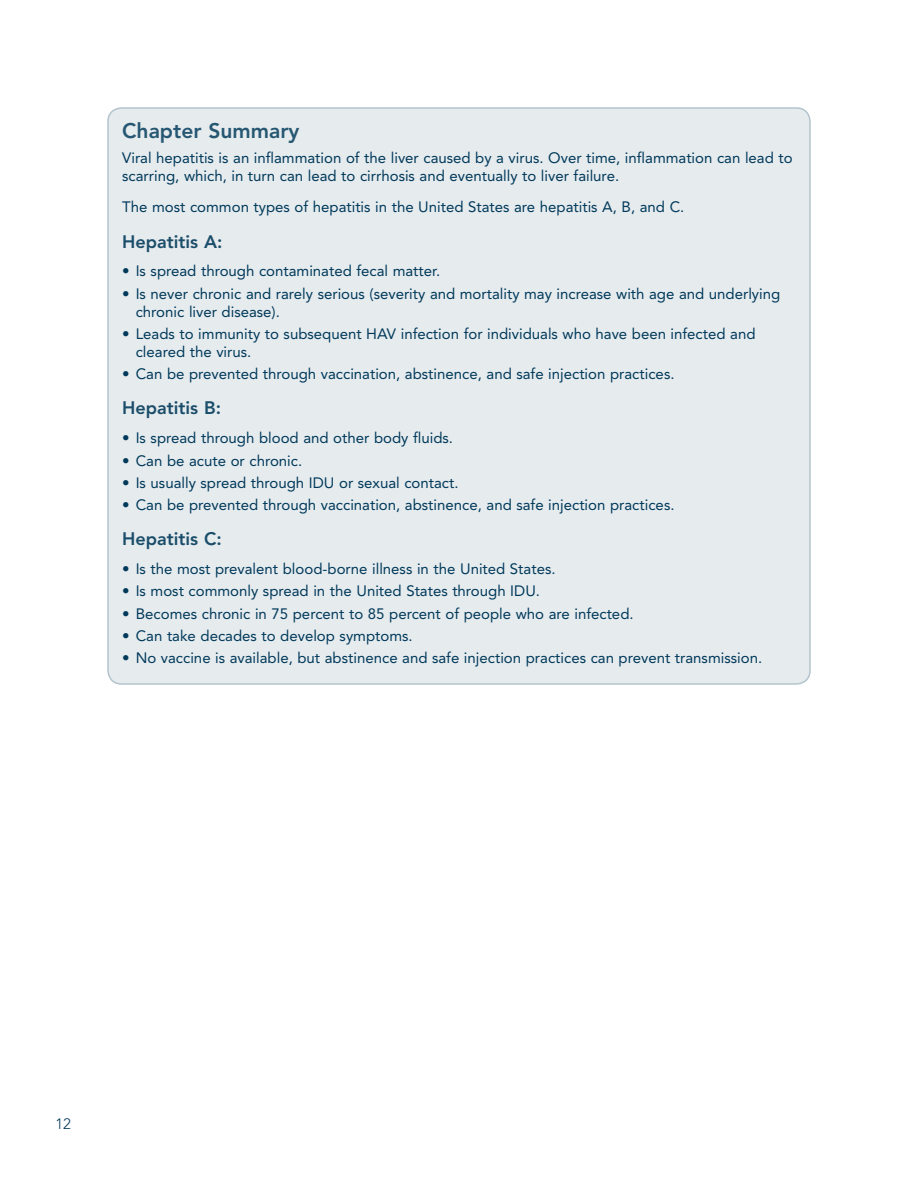
<style>
.page{position:relative;width:918px;height:1188px;background:#fff}
.page>*{position:absolute;margin:0;border:0;box-sizing:border-box;transform-origin:0 0}
.t1{font:800 21px "Avenir LT Std";color:#265772}
.t2{font:800 18px "Avenir LT Std";color:#1a4d6a}
.t3{font:15px/18px "Avenir LT Std";color:#00395a}
.t4{font:300 15px "Avenir LT Std";color:#00395a}
</style>
<div class="page">
<div style="left:108px;top:108px;width:702px;height:576px;background:#e6ebee;border-radius:14px"></div>
<p class="t1" style="left:122px;top:118px;width:179px">chapter summary</p>
<p class="t3" style="left:122px;top:149px;width:672px">Viral hepatitis is an inflammation of the liver caused by a virus. Over time, inflammation can lead to scarring, which, in turn can lead to cirrhosis and eventually to liver failure.</p>
<p class="t3" style="left:122px;top:198px;width:564px">The most common types of hepatitis in the United States are hepatitis A, B, and C.</p>
<p class="t2" style="left:122px;top:231px;width:102px">hepatitis A:</p>
<p class="t3" style="left:122px;top:262px;width:320px">• Is spread through contaminated fecal matter.</p>
<p class="t3" style="left:136px;top:285px;width:646px;text-indent:-14px">• Is never chronic and rarely serious (severity and mortality may increase with age and underlying chronic liver disease).</p>
<p class="t3" style="left:136px;top:325px;width:621px;text-indent:-14px">• Leads to immunity to subsequent HAV infection for individuals who have been infected and cleared the virus.</p>
<p class="t3" style="left:122px;top:365px;width:554px">• Can be prevented through vaccination, abstinence, and safe injection practices.</p>
<p class="t2" style="left:122px;top:397px;width:100px">hepatitis B:</p>
<p class="t3" style="left:122px;top:429px;width:332px">• Is spread through blood and other body fluids.</p>
<p class="t3" style="left:122px;top:451px;width:182px">• Can be acute or chronic.</p>
<p class="t3" style="left:122px;top:474px;width:338px">• Is usually spread through IDU or sexual contact.</p>
<p class="t3" style="left:122px;top:496px;width:554px">• Can be prevented through vaccination, abstinence, and safe injection practices.</p>
<p class="t2" style="left:122px;top:528px;width:101px">hepatitis c:</p>
<p class="t3" style="left:122px;top:560px;width:435px">• Is the most prevalent blood-borne illness in the United States.</p>
<p class="t3" style="left:122px;top:582px;width:419px">• Is most commonly spread in the United States through IDU.</p>
<p class="t3" style="left:122px;top:605px;width:513px">• Becomes chronic in 75 percent to 85 percent of people who are infected.</p>
<p class="t3" style="left:122px;top:627px;width:292px">• Can take decades to develop symptoms.</p>
<p class="t3" style="left:122px;top:649px;width:641px">• No vaccine is available, but abstinence and safe injection practices can prevent transmission.</p>
<p class="t4" style="left:56px;top:1115px;width:17px">12</p>
</div>
